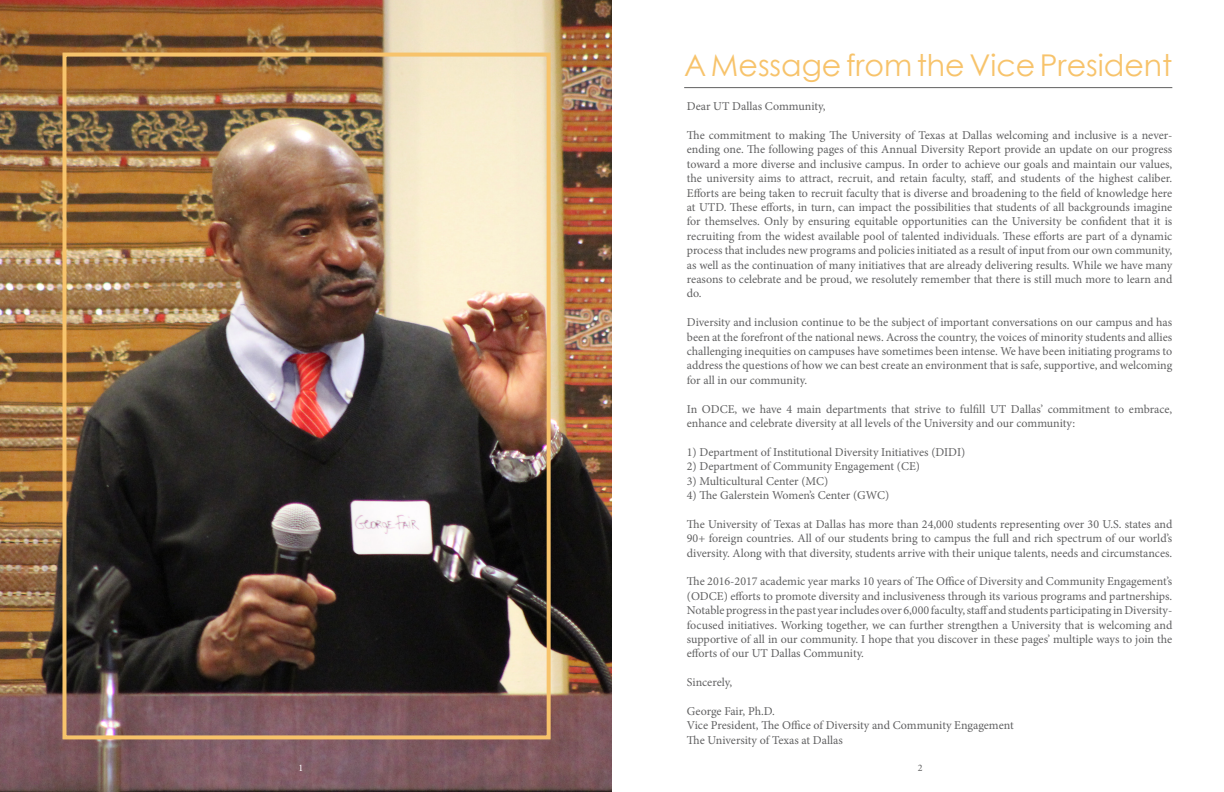
<style>
.page{position:relative;width:1224px;height:792px;background:#fff}
.page>*{position:absolute;margin:0;border:0;box-sizing:border-box;transform-origin:0 0}
.t1{font:30px "Century Gothic";color:#f7c36b}
.t2{font:12px/14.4px "Minion Pro";color:#606061;text-align:justify}
.t3{font:10px "Minion Pro";color:#fff}
.t4{font:10px "Minion Pro";color:#606061}
</style>
<div class="page">
<hr style="left:684px;top:87px;width:488px;height:1px;background:#606061">
<img style="left:0;top:0;width:612px;height:792px">
<div style="left:62px;top:53px;width:489px;height:686px;border:4px solid #f7c36b"></div>
<p class="t1" style="left:684px;top:44px;width:490px">A Message from the Vice President</p>
<p class="t2" style="left:687px;top:99px;width:140px">Dear UT Dallas Community,</p>
<p class="t2" style="left:687px;top:128px;width:487px">The commitment to making The University of Texas at Dallas welcoming and inclusive is a never&shy;ending one. The following pages of this Annual Diversity Report provide an update on our progress toward a more diverse and inclusive campus. In order to achieve our goals and maintain our values, the university aims to attract, recruit, and retain faculty, staff, and students of the highest caliber.<br>Efforts are being taken to recruit faculty that is diverse and broadening to the field of knowledge here at UTD. These efforts, in turn, can impact the possibilities that students of all backgrounds imagine for themselves. Only by ensuring equitable opportunities can the University be confident that it is recruiting from the widest available pool of talented individuals. These efforts are part of a dynamic process that includes new programs and policies initiated as a result of input from our own community, as well as the continuation of many initiatives that are already delivering results. While we have many reasons to celebrate and be proud, we resolutely remember that there is still much more to learn and do.</p>
<p class="t2" style="left:687px;top:315px;width:487px">Diversity and inclusion continue to be the subject of important conversations on our campus and has been at the forefront of the national news. Across the country, the voices of minority students and allies challenging inequities on campuses have sometimes been intense. We have been initiating programs to address the questions of how we can best create an environment that is safe, supportive, and welcoming for all in our community.</p>
<p class="t2" style="left:687px;top:402px;width:487px">In ODCE, we have 4 main departments that strive to fulfill UT Dallas’ commitment to embrace, enhance and celebrate diversity at all levels of the University and our community:</p>
<p class="t2" style="left:687px;top:445px;width:280px">1) Department of Institutional Diversity Initiatives (DIDI)</p>
<p class="t2" style="left:687px;top:459px;width:235px">2) Department of Community Engagement (CE)</p>
<p class="t2" style="left:687px;top:474px;width:143px">3) Multicultural Center (MC)</p>
<p class="t2" style="left:687px;top:488px;width:204px">4) The Galerstein Women’s Center (GWC)</p>
<p class="t2" style="left:687px;top:517px;width:487px">The University of Texas at Dallas has more than 24,000 students representing over 30 U.S. states and 90+ foreign countries. All of our students bring to campus the full and rich spectrum of our world’s diversity. Along with that diversity, students arrive with their unique talents, needs and circumstances.</p>
<p class="t2" style="left:687px;top:574px;width:487px">The 2016-2017 academic year marks 10 years of The Office of Diversity and Community Engagement’s (ODCE) efforts to promote diversity and inclusiveness through its various programs and partnerships.<br>Notable progress in the past year includes over 6,000 faculty, staff and students participating in Diversity&shy;focused initiatives. Working together, we can further strengthen a University that is welcoming and supportive of all in our community. I hope that you discover in these pages’ multiple ways to join the efforts of our UT Dallas Community.</p>
<p class="t2" style="left:687px;top:675px;width:47px">Sincerely,</p>
<p class="t2" style="left:687px;top:704px;width:90px">George Fair, Ph.D.</p>
<p class="t2" style="left:687px;top:718px;width:328px">Vice President, The Office of Diversity and Community Engagement</p>
<p class="t2" style="left:687px;top:733px;width:158px">The University of Texas at Dallas</p>
<p class="t3" style="left:298px;top:761px;width:6px">1</p>
<p class="t4" style="left:918px;top:761px;width:6px">2</p>
</div>
